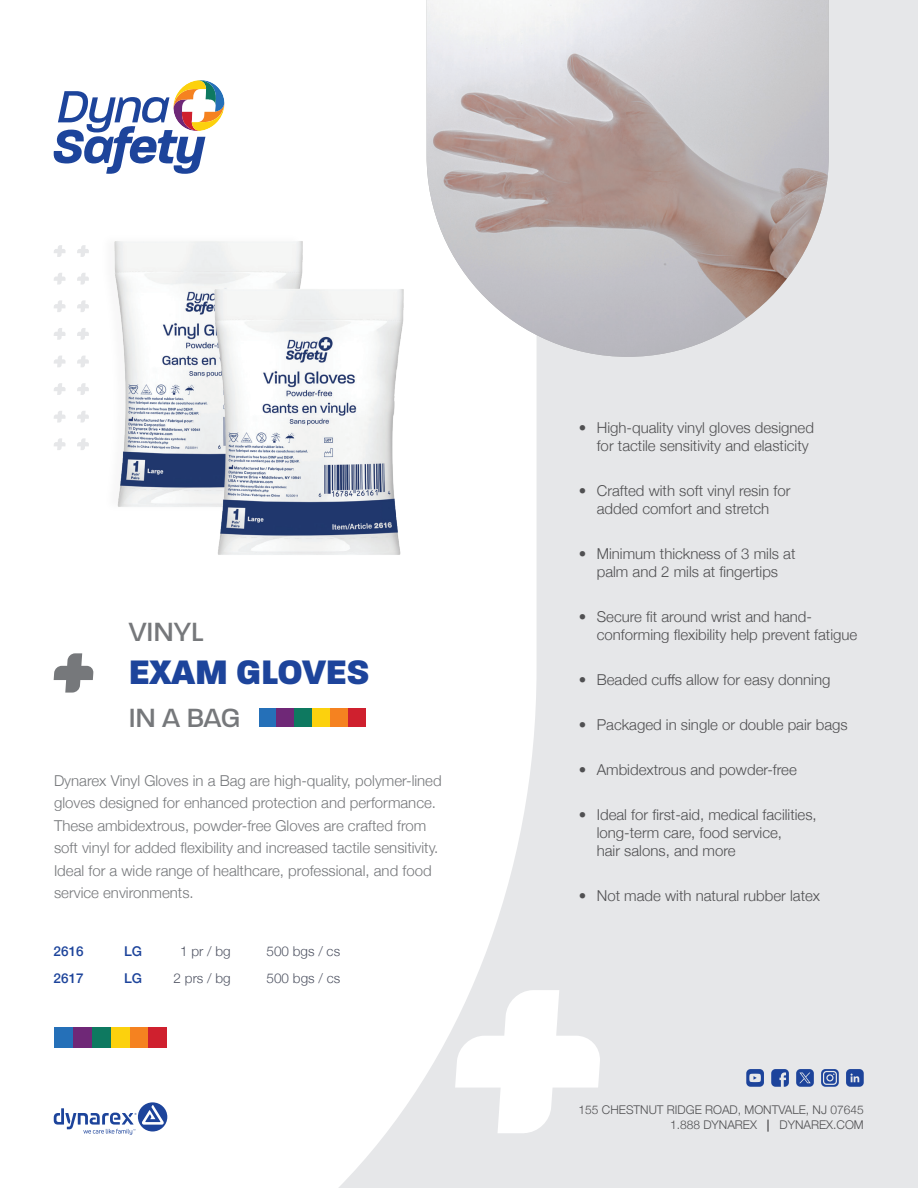
<style>
.page{position:relative;width:918px;height:1188px;background:#e6e7e9}
.page>*{position:absolute;margin:0;border:0;box-sizing:border-box;transform-origin:0 0}
.t1{font:800 36.75px "Paralucent";color:#1d449b}
.t2{font:500 28.5px "Paralucent";color:#76787b}
.t3{font:300 15px/18px "Helvetica Neue";color:#505052}
.t4{font:300 15px/22.5px "Helvetica Neue";color:#76787b}
.t5{font:300 13.5px "Helvetica Neue";color:#515564}
.t6{font:500 13.5px "Helvetica Neue";color:#1d449b}
.t7{font:300 12px/14.4px "Helvetica Neue";color:#505052;text-align:right}
.s1{font-weight:500}
</style>
<div class="page">
<div style="left:0;top:0;width:537px;height:1188px;background:#fff"></div>
<svg style="left:77px;top:411px;width:12px;height:12px"></svg>
<svg style="left:54px;top:411px;width:12px;height:12px"></svg>
<svg style="left:77px;top:300px;width:12px;height:12px"></svg>
<svg style="left:54px;top:300px;width:12px;height:12px"></svg>
<svg style="left:77px;top:356px;width:12px;height:11px"></svg>
<svg style="left:54px;top:356px;width:12px;height:11px"></svg>
<svg style="left:77px;top:245px;width:12px;height:12px"></svg>
<svg style="left:54px;top:245px;width:12px;height:12px"></svg>
<svg style="left:77px;top:438px;width:12px;height:12px"></svg>
<svg style="left:54px;top:438px;width:12px;height:12px"></svg>
<svg style="left:77px;top:328px;width:12px;height:12px"></svg>
<svg style="left:54px;top:328px;width:12px;height:12px"></svg>
<svg style="left:77px;top:383px;width:12px;height:12px"></svg>
<svg style="left:54px;top:383px;width:12px;height:12px"></svg>
<svg style="left:77px;top:273px;width:12px;height:12px"></svg>
<svg style="left:54px;top:273px;width:12px;height:12px"></svg>
<svg style="left:53px;top:80px;width:172px;height:95px;background:#b9c0d3"></svg>
<svg style="left:455px;top:990px;width:145px;height:143px"></svg>
<svg style="left:771px;top:1069px;width:18px;height:18px"></svg>
<svg style="left:821px;top:1069px;width:18px;height:18px"></svg>
<svg style="left:796px;top:1069px;width:18px;height:18px"></svg>
<svg style="left:746px;top:1069px;width:18px;height:18px"></svg>
<svg style="left:846px;top:1069px;width:18px;height:18px"></svg>
<svg style="left:54px;top:1102px;width:113px;height:33px;background:#bcc8e1"></svg>
<div style="left:54px;top:1027px;width:19px;height:20px;background:#2570b8"></div>
<div style="left:73px;top:1027px;width:19px;height:20px;background:#6f2877"></div>
<div style="left:92px;top:1027px;width:19px;height:20px;background:#0e7960"></div>
<div style="left:111px;top:1027px;width:19px;height:20px;background:#fcd10d"></div>
<div style="left:130px;top:1027px;width:19px;height:20px;background:#f58220"></div>
<div style="left:149px;top:1027px;width:18px;height:20px;background:#cf202e"></div>
<img style="left:427px;top:0;width:402px;height:357px">
<svg style="left:54px;top:653px;width:39px;height:40px;background:#b2b4b5"></svg>
<div style="left:259px;top:708px;width:18px;height:19px;background:#2570b8"></div>
<div style="left:277px;top:708px;width:17px;height:19px;background:#6f2877"></div>
<div style="left:294px;top:708px;width:18px;height:19px;background:#0e7960"></div>
<div style="left:312px;top:708px;width:18px;height:19px;background:#fcd10d"></div>
<div style="left:330px;top:708px;width:18px;height:19px;background:#f58220"></div>
<div style="left:348px;top:708px;width:18px;height:19px;background:#cf202e"></div>
<div style="left:99px;top:232px;width:205px;height:282px;background:#fff"></div>
<img style="left:114px;top:236px;width:196px;height:271px">
<img style="left:211px;top:284px;width:200px;height:274px">
<h2 class="t2" style="left:129px;top:615px;width:76px">VINYL</h2>
<h1 class="t1" style="left:129px;top:650px;width:242px">EXAM GLOVES</h1>
<h2 class="t2" style="left:129px;top:701px;width:113px">IN A BAG</h2>
<p class="t4" style="left:54px;top:768px;width:389px">Dynarex Vinyl Gloves in a Bag are high-quality, polymer-lined gloves designed for enhanced protection and performance.<br>These ambidextrous, powder-free Gloves are crafted from soft vinyl for added flexibility and increased tactile sensitivity.<br>Ideal for a wide range of healthcare, professional, and food service environments.</p>
<p class="t6" style="left:54px;top:940px;width:32px">2616</p>
<p class="t6" style="left:124px;top:940px;width:19px">LG</p>
<p class="t5" style="left:180px;top:940px;width:52px">1 pr / bg</p>
<p class="t5" style="left:267px;top:940px;width:75px">500 bgs / cs</p>
<p class="t6" style="left:54px;top:967px;width:32px">2617</p>
<p class="t6" style="left:124px;top:967px;width:19px">LG</p>
<p class="t5" style="left:174px;top:967px;width:59px">2 prs / bg</p>
<p class="t5" style="left:267px;top:967px;width:75px">500 bgs / cs</p>
<p class="t3" style="left:597px;top:418px;width:219px;text-indent:-18px">• High-quality vinyl gloves designed for tactile sensitivity and elasticity</p>
<p class="t3" style="left:579px;top:481px;width:213px;text-align:center">• Crafted with soft vinyl resin for added comfort and stretch</p>
<p class="t3" style="left:579px;top:544px;width:218px;text-align:center">• Minimum thickness of 3 mils at palm and 2 mils at fingertips</p>
<p class="t3" style="left:597px;top:607px;width:262px;text-indent:-18px">• Secure fit around wrist and hand&shy;conforming flexibility help prevent fatigue</p>
<p class="t3" style="left:579px;top:670px;width:253px">• Beaded cuffs allow for easy donning</p>
<p class="t3" style="left:579px;top:715px;width:270px">• Packaged in single or double pair bags</p>
<p class="t3" style="left:579px;top:760px;width:220px">• Ambidextrous and powder-free</p>
<p class="t3" style="left:597px;top:805px;width:222px;text-indent:-18px">• Ideal for first-aid, medical facilities, long-term care, food service,<br>hair salons, and more</p>
<p class="t3" style="left:579px;top:886px;width:243px">• Not made with natural rubber latex</p>
<p class="t7" style="left:579px;top:1102px;width:287px">155 CHESTNUT RIDGE ROAD, MONTVALE, NJ 07645<br>1.888 DYNAREX <span class="s1">|</span> DYNAREX.COM</p>
</div>
